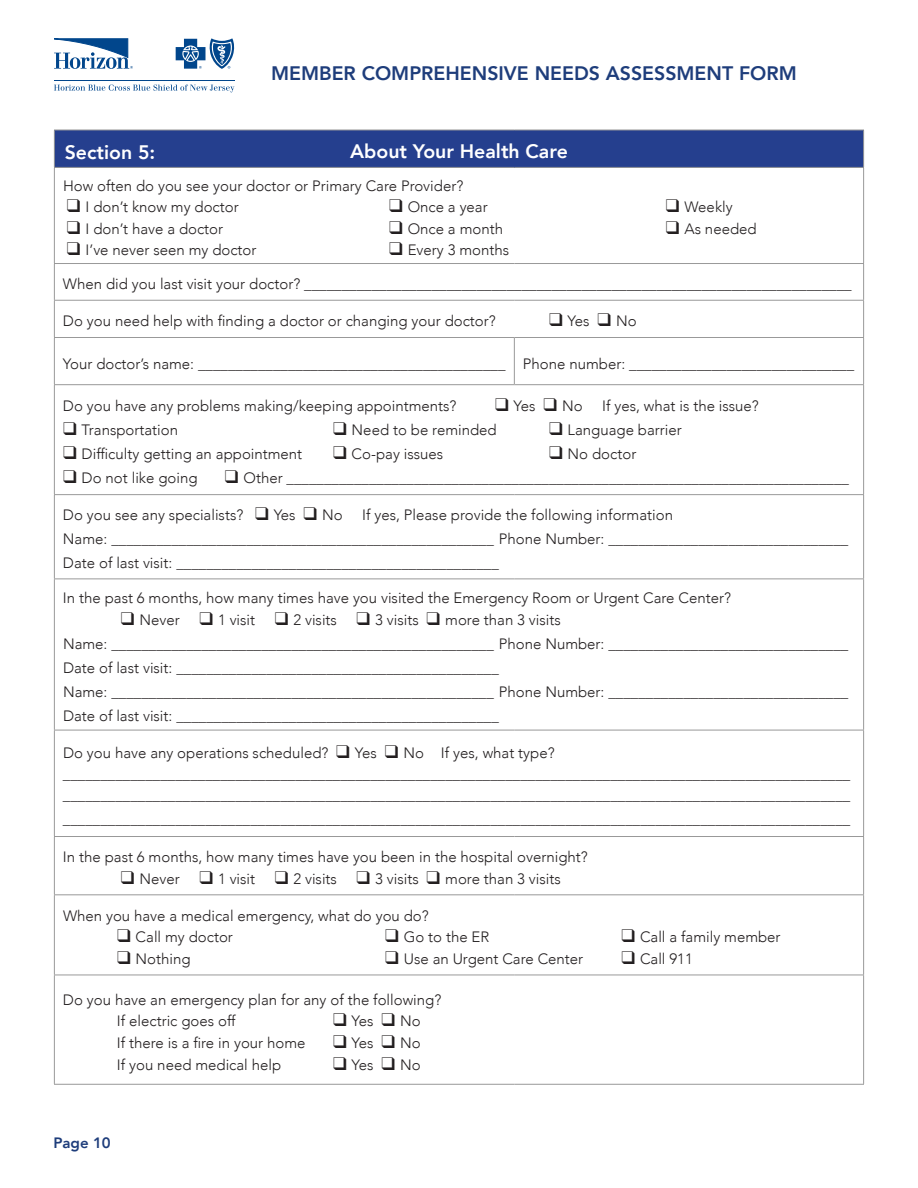
<style>
.page{position:relative;width:918px;height:1188px;background:#fff}
.page>*{position:absolute;margin:0;border:0;box-sizing:border-box;transform-origin:0 0}
.t1{font:800 19.5px "Avenir";color:#1e3d7b}
.t2{font:800 19.5px "Avenir";color:#fff}
.t3{font:300 15px/24px "Avenir";color:#231f20}
.t4{font:800 15px "Avenir";color:#1e3d7b}
</style>
<div class="page">
<svg style="left:54px;top:85px;width:181px;height:7px"></svg>
<hr style="left:54px;top:81px;width:181px;height:1px;background:#01468c">
<svg style="left:54px;top:38px;width:79px;height:31px"></svg>
<svg style="left:176px;top:38px;width:59px;height:31px"></svg>
<div style="left:54px;top:130px;width:810px;height:37px;background:#253f8e"></div>
<hr style="left:54px;top:130px;width:460px;height:1px;background:#999">
<hr style="left:54px;top:130px;width:1px;height:37px;background:#999">
<hr style="left:514px;top:130px;width:350px;height:1px;background:#999">
<hr style="left:863px;top:130px;width:1px;height:37px;background:#999">
<hr style="left:54px;top:167px;width:460px;height:1px;background:#999">
<hr style="left:514px;top:167px;width:350px;height:1px;background:#999">
<hr style="left:54px;top:263px;width:460px;height:1px;background:#999">
<hr style="left:514px;top:263px;width:350px;height:1px;background:#999">
<hr style="left:54px;top:300px;width:460px;height:1px;background:#999">
<hr style="left:514px;top:300px;width:350px;height:1px;background:#999">
<hr style="left:54px;top:337px;width:460px;height:1px;background:#999">
<hr style="left:514px;top:337px;width:350px;height:1px;background:#999">
<hr style="left:54px;top:384px;width:460px;height:1px;background:#999">
<hr style="left:514px;top:384px;width:350px;height:1px;background:#999">
<hr style="left:54px;top:494px;width:460px;height:1px;background:#999">
<hr style="left:514px;top:494px;width:350px;height:1px;background:#999">
<hr style="left:54px;top:579px;width:460px;height:1px;background:#999">
<hr style="left:514px;top:579px;width:350px;height:1px;background:#999">
<hr style="left:54px;top:730px;width:460px;height:1px;background:#999">
<hr style="left:514px;top:730px;width:350px;height:1px;background:#999">
<hr style="left:54px;top:836px;width:460px;height:1px;background:#999">
<hr style="left:514px;top:836px;width:350px;height:1px;background:#999">
<hr style="left:54px;top:894px;width:460px;height:1px;background:#999">
<hr style="left:514px;top:894px;width:350px;height:1px;background:#999">
<hr style="left:54px;top:975px;width:460px;height:1px;background:#999">
<hr style="left:514px;top:975px;width:350px;height:1px;background:#999">
<hr style="left:54px;top:1084px;width:460px;height:1px;background:#999">
<hr style="left:514px;top:1084px;width:350px;height:1px;background:#999">
<hr style="left:54px;top:168px;width:1px;height:95px;background:#999">
<hr style="left:54px;top:264px;width:1px;height:36px;background:#999">
<hr style="left:54px;top:301px;width:1px;height:36px;background:#999">
<hr style="left:54px;top:338px;width:1px;height:46px;background:#999">
<hr style="left:54px;top:385px;width:1px;height:109px;background:#999">
<hr style="left:54px;top:495px;width:1px;height:84px;background:#999">
<hr style="left:54px;top:579px;width:1px;height:151px;background:#999">
<hr style="left:54px;top:730px;width:1px;height:106px;background:#999">
<hr style="left:54px;top:837px;width:1px;height:57px;background:#999">
<hr style="left:54px;top:895px;width:1px;height:80px;background:#999">
<hr style="left:54px;top:975px;width:1px;height:109px;background:#999">
<hr style="left:863px;top:168px;width:1px;height:95px;background:#999">
<hr style="left:863px;top:264px;width:1px;height:36px;background:#999">
<hr style="left:863px;top:301px;width:1px;height:36px;background:#999">
<hr style="left:514px;top:338px;width:1px;height:46px;background:#999">
<hr style="left:863px;top:338px;width:1px;height:46px;background:#999">
<hr style="left:863px;top:385px;width:1px;height:109px;background:#999">
<hr style="left:863px;top:495px;width:1px;height:84px;background:#999">
<hr style="left:863px;top:579px;width:1px;height:151px;background:#999">
<hr style="left:863px;top:730px;width:1px;height:106px;background:#999">
<hr style="left:863px;top:837px;width:1px;height:57px;background:#999">
<hr style="left:863px;top:895px;width:1px;height:80px;background:#999">
<hr style="left:863px;top:975px;width:1px;height:109px;background:#999">
<h1 class="t1" style="left:271px;top:55px;width:527px">MEMBER COMPREHENSIVE NEEDS ASSESSMENT FORM</h1>
<h1 class="t2" style="left:350px;top:134px;width:219px">About Your Health Care</h1>
<p class="t3" style="left:63px;top:173px;width:402px">How often do you see your doctor or Primary Care Provider?</p>
<p class="t3" style="left:67px;top:195px;width:173px">❑ I don’t know my doctor</p>
<p class="t3" style="left:389px;top:195px;width:100px">❑ Once a year</p>
<p class="t3" style="left:666px;top:195px;width:68px">❑ Weekly</p>
<p class="t3" style="left:67px;top:217px;width:158px">❑ I don’t have a doctor</p>
<p class="t3" style="left:389px;top:217px;width:116px">❑ Once a month</p>
<p class="t3" style="left:666px;top:217px;width:92px">❑ As needed</p>
<p class="t3" style="left:67px;top:238px;width:191px">❑ I’ve never seen my doctor</p>
<p class="t3" style="left:389px;top:238px;width:122px">❑ Every 3 months</p>
<p class="t3" style="left:63px;top:272px;width:790px">When did you last visit your doctor? _________________________________________________________________________</p>
<p class="t3" style="left:63px;top:309px;width:434px">Do you need help with finding a doctor or changing your doctor?</p>
<p class="t3" style="left:549px;top:309px;width:89px">❑ Yes ❑ No</p>
<p class="t3" style="left:63px;top:351px;width:793px">Your doctor’s name: _________________________________________ Phone number: ______________________________</p>
<p class="t3" style="left:63px;top:394px;width:395px">Do you have any problems making/keeping appointments?</p>
<p class="t3" style="left:495px;top:394px;width:89px">❑ Yes ❑ No</p>
<p class="t3" style="left:602px;top:394px;width:158px">If yes, what is the issue?</p>
<p class="t3" style="left:63px;top:418px;width:117px">❑ Transportation</p>
<p class="t3" style="left:333px;top:418px;width:165px">❑ Need to be reminded</p>
<p class="t3" style="left:549px;top:418px;width:134px">❑ Language barrier</p>
<p class="t3" style="left:63px;top:442px;width:241px">❑ Difficulty getting an appointment</p>
<p class="t3" style="left:333px;top:442px;width:112px">❑ Co-pay issues</p>
<p class="t3" style="left:549px;top:442px;width:89px">❑ No doctor</p>
<p class="t3" style="left:63px;top:466px;width:136px">❑ Do not like going</p>
<p class="t3" style="left:225px;top:466px;width:626px">❑ Other ___________________________________________________________________________</p>
<p class="t3" style="left:63px;top:503px;width:281px">Do you see any specialists? ❑ Yes ❑ No</p>
<h1 class="t2" style="left:65px;top:134px;width:92px">Section 5:</h1>
<p class="t3" style="left:63px;top:503px;width:787px;text-indent:299px">If yes, Please provide the following information<br>Name: ___________________________________________________ Phone Number: ________________________________<br>Date of last visit: ___________________________________________</p>
<p class="t3" style="left:63px;top:586px;width:670px">In the past 6 months, how many times have you visited the Emergency Room or Urgent Care Center?</p>
<p class="t3" style="left:63px;top:608px;width:787px;text-indent:58px">❑ Never ❑ 1 visit ❑ 2 visits ❑ 3 visits ❑ more than 3 visits<br>Name: ___________________________________________________ Phone Number: ________________________________ Date of last visit: ___________________________________________<br>Name: ___________________________________________________ Phone Number: ________________________________ Date of last visit: ___________________________________________</p>
<p class="t3" style="left:63px;top:742px;width:789px;line-height:21px">Do you have any operations scheduled? ❑ Yes ❑ No If yes, what type? _________________________________________________________________________________________________________ _________________________________________________________________________________________________________</p>
<p class="t3" style="left:63px;top:807px;width:789px">_________________________________________________________________________________________________________</p>
<p class="t3" style="left:63px;top:845px;width:526px">In the past 6 months, how many times have you been in the hospital overnight?</p>
<p class="t3" style="left:121px;top:867px;width:442px">❑ Never ❑ 1 visit ❑ 2 visits ❑ 3 visits ❑ more than 3 visits</p>
<p class="t3" style="left:63px;top:904px;width:367px">When you have a medical emergency, what do you do?</p>
<p class="t3" style="left:117px;top:925px;width:117px">❑ Call my doctor</p>
<p class="t3" style="left:385px;top:925px;width:106px">❑ Go to the ER</p>
<p class="t3" style="left:621px;top:925px;width:161px">❑ Call a family member</p>
<p class="t3" style="left:117px;top:947px;width:75px">❑ Nothing</p>
<p class="t3" style="left:385px;top:947px;width:200px">❑ Use an Urgent Care Center</p>
<p class="t3" style="left:621px;top:947px;width:73px">❑ Call 911</p>
<p class="t3" style="left:117px;top:989px;width:326px;line-height:21.6px;text-indent:-54px">Do you have an emergency plan for any of the following?<br>If electric goes off</p>
<p class="t3" style="left:333px;top:1009px;width:89px">❑ Yes ❑ No</p>
<p class="t3" style="left:117px;top:1031px;width:190px">If there is a fire in your home</p>
<p class="t3" style="left:333px;top:1031px;width:89px">❑ Yes ❑ No</p>
<p class="t3" style="left:117px;top:1052px;width:166px">If you need medical help</p>
<p class="t3" style="left:333px;top:1052px;width:89px">❑ Yes ❑ No</p>
<p class="t4" style="left:53px;top:1129px;width:59px">Page 10</p>
</div>
